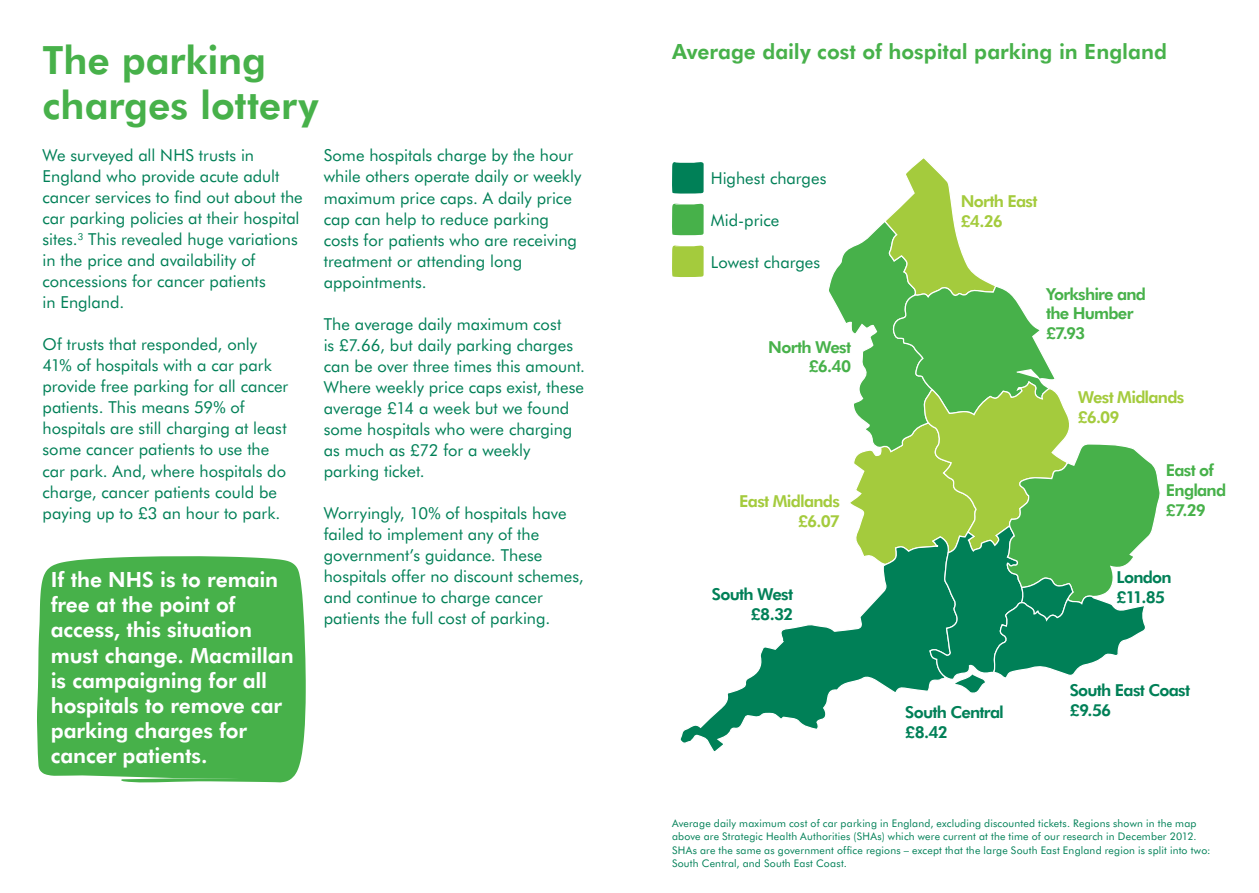
<style>
.page{position:relative;width:1259px;height:893px;background:#fff}
.page>*{position:absolute;margin:0;border:0;box-sizing:border-box;transform-origin:0 0}
.t1{font:800 39px/45px "Futura BT";letter-spacing:-.005em;color:#47b14a}
.t2{font:800 21px/25.2px "Futura BT";letter-spacing:-.005em;color:#fff}
.t3{font:800 21px "Futura BT";color:#47b14a}
.t4{font:16.5px/21px "Futura BT";color:#008057}
.t5{font:800 16.5px/19.8px "Futura BT";letter-spacing:-.045em;color:#008057}
.t6{font:800 16.5px/19.8px "Futura BT";letter-spacing:-.045em;color:#47b14a}
.t7{font:800 16.5px/19.8px "Futura BT";letter-spacing:-.045em;color:#a4cb3d}
.t8{font:10.5px/13.5px "Futura BT";letter-spacing:.02em;color:#008057}
</style>
<div class="page">
<svg style="left:680px;top:625px;width:148px;height:126px"></svg>
<svg style="left:826px;top:158px;width:334px;height:537px"></svg>
<svg style="left:672px;top:245px;width:32px;height:32px"></svg>
<svg style="left:672px;top:203px;width:32px;height:33px"></svg>
<svg style="left:672px;top:162px;width:32px;height:32px"></svg>
<div style="left:37px;top:556px;width:269px;height:227px;background:#47b14a"></div>
<h1 class="t1" style="left:43px;top:37px;width:277px">The parking charges lottery</h1>
<p class="t4" style="left:43px;top:145px;width:262px">We surveyed all NHS trusts in<br>England who provide acute adult cancer services to find out about the car parking policies at their hospital sites.<sup>3</sup> This revealed huge variations in the price and availability of concessions for cancer patients<br>in England.</p>
<p class="t4" style="left:43px;top:334px;width:247px">Of trusts that responded, only<br>41% of hospitals with a car park provide free parking for all cancer patients. This means 59% of hospitals are still charging at least some cancer patients to use the car park. And, where hospitals do charge, cancer patients could be paying up to £3 an hour to park.</p>
<p class="t4" style="left:324px;top:145px;width:259px">Some hospitals charge by the hour while others operate daily or weekly maximum price caps. A daily price cap can help to reduce parking costs for patients who are receiving treatment or attending long appointments.</p>
<p class="t4" style="left:324px;top:313px;width:263px">The average daily maximum cost<br>is £7.66, but daily parking charges can be over three times this amount.<br>Where weekly price caps exist, these average £14 a week but we found some hospitals who were charging as much as £72 for a weekly parking ticket.</p>
<p class="t4" style="left:324px;top:502px;width:261px">Worryingly, 10% of hospitals have failed to implement any of the government’s guidance. These hospitals offer no discount schemes, and continue to charge cancer patients the full cost of parking.</p>
<p class="t2" style="left:51px;top:567px;width:244px">If the NHS is to remain free at the point of access, this situation must change. Macmillan is campaigning for all hospitals to remove car parking charges for cancer patients.</p>
<p class="t3" style="left:672px;top:39px;width:496px">Average daily cost of hospital parking in England</p>
<p class="t4" style="left:711px;top:168px;width:117px">Highest charges</p>
<p class="t4" style="left:711px;top:209px;width:70px">Mid-price</p>
<p class="t4" style="left:711px;top:251px;width:111px">Lowest charges</p>
<p class="t6" style="left:768px;top:337px;width:84px;text-align:right">North West £6.40</p>
<p class="t7" style="left:739px;top:491px;width:102px;text-align:right">East Midlands £6.07</p>
<p class="t5" style="left:712px;top:584px;width:83px;text-align:right">South West £8.32</p>
<p class="t7" style="left:960px;top:191px;width:78px">North East £4.26</p>
<p class="t6" style="left:1046px;top:284px;width:102px">Yorkshire and the Humber £7.93</p>
<p class="t7" style="left:1077px;top:387px;width:108px">West Midlands £6.09</p>
<p class="t6" style="left:1165px;top:460px;width:62px">East of<br>England £7.29</p>
<p class="t5" style="left:1116px;top:568px;width:57px">London £11.85</p>
<p class="t5" style="left:905px;top:702px;width:100px">South Central £8.42</p>
<p class="t5" style="left:1069px;top:680px;width:122px">South East Coast £9.56</p>
<p class="t8" style="left:672px;top:816px;width:540px">Average daily maximum cost of car parking in England, excluding discounted tickets. Regions shown in the map above are Strategic Health Authorities (SHAs) which were current at the time of our research in December 2012.<br>SHAs are the same as government office regions – except that the large South East England region is split into two:<br>South Central, and South East Coast.</p>
</div>
